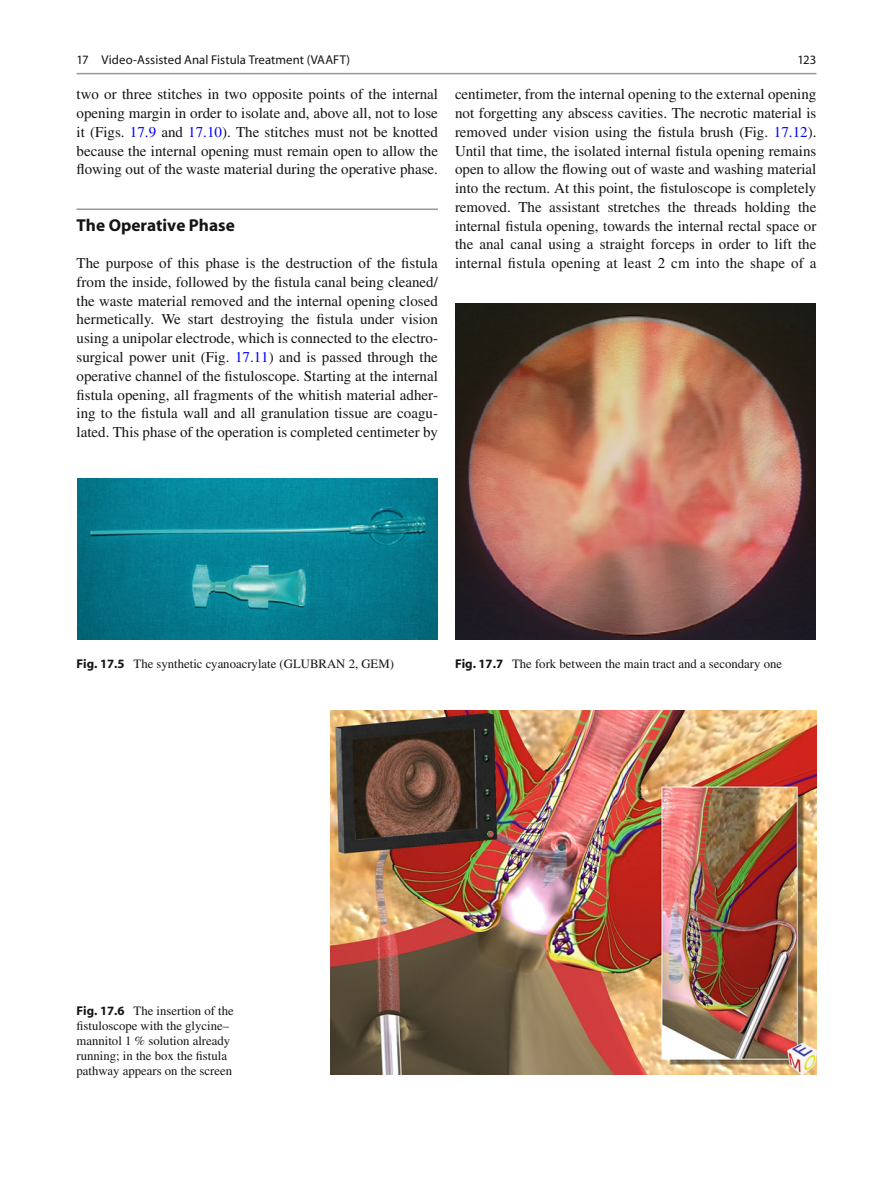
<style>
.page{position:relative;width:893px;height:1187px;background:#fff}
.page>*{position:absolute;margin:0;border:0;box-sizing:border-box;transform-origin:0 0}
.t1{font:700 17.25px "Myriad";color:#131413}
.t2{font:15px/18.8px "Times";color:#131413;text-align:justify}
.t3{font:12.75px/15px "Times";color:#131413}
.t4{font:12.75px "Myriad";color:#131413}
.s1{color:#00f}
.s2{font-family:"Myriad";font-weight:700}
</style>
<div class="page">
<hr style="left:77px;top:208px;width:361px;height:2px;background:#989898">
<img style="left:77px;top:478px;width:360px;height:161px">
<img style="left:330px;top:710px;width:486px;height:364px">
<img style="left:456px;top:303px;width:360px;height:336px">
<hr style="left:77px;top:73px;width:739px;height:1px;background:#989898">
<p class="t4" style="left:77px;top:55px;width:275px">17 Video-Assisted Anal Fistula Treatment (VAAFT)</p>
<p class="t2" style="left:77px;top:86px;width:363px">two or three stitches in two opposite points of the internal opening margin in order to isolate and, above all, not to lose it (Figs. <span class="s1">17.9</span> and <span class="s1">17.10</span> ). The stitches must not be knotted because the internal opening must remain open to allow the flowing out of the waste material during the operative phase.</p>
<p class="t1" style="left:77px;top:218px;width:160px">The Operative Phase</p>
<p class="t2" style="left:77px;top:255px;width:363px">The purpose of this phase is the destruction of the fistula from the inside, followed by the fistula canal being cleaned/ the waste material removed and the internal opening closed hermetically. We start destroying the fistula under vision using a unipolar electrode, which is connected to the electro&shy;surgical power unit (Fig. <span class="s1">17.11</span> ) and is passed through the operative channel of the fistuloscope. Starting at the internal fistula opening, all fragments of the whitish material adher&shy;ing to the fistula wall and all granulation tissue are coagu&shy;lated. This phase of the operation is completed centimeter by</p>
<p class="t4" style="left:798px;top:55px;width:20px">123</p>
<p class="t2" style="left:455px;top:86px;width:363px">centimeter, from the internal opening to the external opening not forgetting any abscess cavities. The necrotic material is removed under vision using the fistula brush (Fig. <span class="s1">17.12</span> ).<br>Until that time, the isolated internal fistula opening remains open to allow the flowing out of waste and washing material into the rectum. At this point, the fistuloscope is completely removed. The assistant stretches the threads holding the internal fistula opening, towards the internal rectal space or the anal canal using a straight forceps in order to lift the internal fistula opening at least 2 cm into the shape of a</p>
<p class="t3" style="left:77px;top:657px;width:319px"><span class="s2">Fig. 17.5</span> The synthetic cyanoacrylate (GLUBRAN 2, GEM)</p>
<p class="t3" style="left:455px;top:657px;width:329px"><span class="s2">Fig. 17.7</span> The fork between the main tract and a secondary one</p>
<p class="t3" style="left:77px;top:1004px;width:159px"><span class="s2">Fig. 17.6</span> The insertion of the fistuloscope with the glycine– mannitol 1 % solution already running; in the box the fistula pathway appears on the screen</p>
</div>
